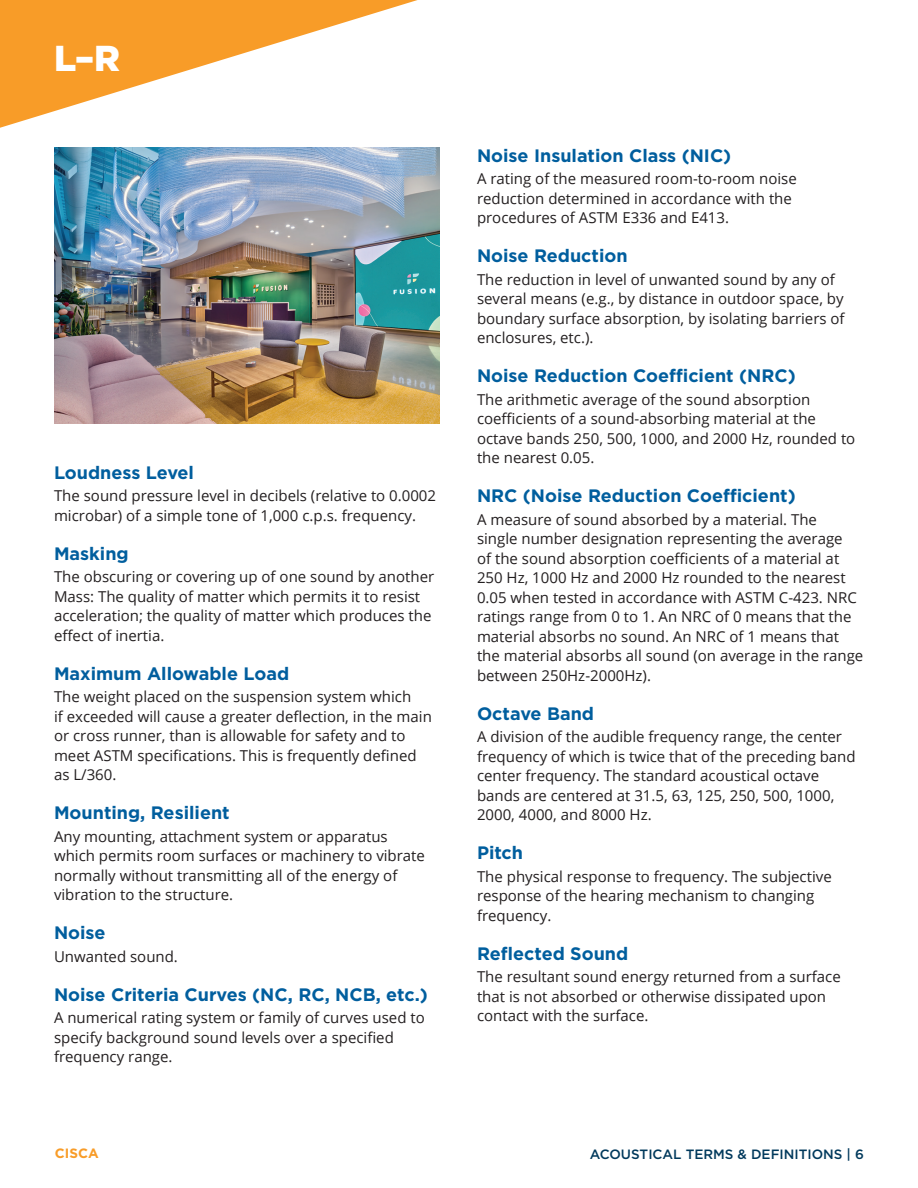
<style>
.page{position:relative;width:918px;height:1188px;background:#fff}
.page>*{position:absolute;margin:0;border:0;box-sizing:border-box;transform-origin:0 0}
.t1{font:900 36px "Gotham";color:#fff}
.t2{font:700 18px "Gotham";color:#005e9e}
.t3{font:15px/19.5px "Open Sans";color:#231f20}
.t4{font:500 13.5px "Gotham";color:#00395c}
.t5{font:700 13.5px "Gotham";color:#f89c28}
</style>
<div class="page">
<svg style="left:0;top:0;width:418px;height:128px"></svg>
<img style="left:54px;top:148px;width:385px;height:276px">
<h1 class="t1" style="left:54px;top:33px;width:68px">L–R</h1>
<p class="t2" style="left:54px;top:461px;width:142px">Loudness Level</p>
<p class="t3" style="left:54px;top:486px;width:384px">The sound pressure level in decibels (relative to 0.0002 microbar) of a simple tone of 1,000 c.p.s. frequency.</p>
<p class="t2" style="left:54px;top:542px;width:76px">Masking</p>
<p class="t3" style="left:54px;top:567px;width:382px">The obscuring or covering up of one sound by another Mass: The quality of matter which permits it to resist acceleration; the quality of matter which produces the effect of inertia.</p>
<p class="t2" style="left:54px;top:662px;width:237px">Maximum Allowable Load</p>
<p class="t3" style="left:54px;top:687px;width:379px">The weight placed on the suspension system which<br>if exceeded will cause a greater deflection, in the main or cross runner, than is allowable for safety and to meet ASTM specifications. This is frequently defined as L/360.</p>
<p class="t2" style="left:54px;top:801px;width:177px">Mounting, Resilient</p>
<p class="t3" style="left:54px;top:826px;width:373px">Any mounting, attachment system or apparatus which permits room surfaces or machinery to vibrate normally without transmitting all of the energy of vibration to the structure.</p>
<p class="t2" style="left:54px;top:921px;width:53px">Noise</p>
<p class="t3" style="left:54px;top:946px;width:123px">Unwanted sound.</p>
<p class="t2" style="left:54px;top:983px;width:375px">Noise Criteria Curves (NC, RC, NCB, etc.)</p>
<p class="t3" style="left:54px;top:1008px;width:372px">A numerical rating system or family of curves used to specify background sound levels over a specified frequency range.</p>
<p class="t2" style="left:477px;top:144px;width:256px">Noise Insulation Class (NIC)</p>
<p class="t3" style="left:477px;top:169px;width:321px">A rating of the measured room-to-room noise reduction determined in accordance with the procedures of ASTM E336 and E413.</p>
<p class="t2" style="left:477px;top:244px;width:152px">Noise Reduction</p>
<p class="t3" style="left:477px;top:269px;width:369px">The reduction in level of unwanted sound by any of several means (e.g., by distance in outdoor space, by boundary surface absorption, by isolating barriers of enclosures, etc.).</p>
<p class="t2" style="left:477px;top:364px;width:320px">Noise Reduction Coefficient (NRC)</p>
<p class="t3" style="left:477px;top:389px;width:380px">The arithmetic average of the sound absorption coefficients of a sound-absorbing material at the octave bands 250, 500, 1000, and 2000 Hz, rounded to the nearest 0.05.</p>
<p class="t2" style="left:477px;top:484px;width:320px">NRC (Noise Reduction Coefficient)</p>
<p class="t3" style="left:477px;top:509px;width:388px">A measure of sound absorbed by a material. The<br>single number designation representing the average<br>of the sound absorption coefficients of a material at 250 Hz, 1000 Hz and 2000 Hz rounded to the nearest 0.05 when tested in accordance with ASTM C-423. NRC ratings range from 0 to 1. An NRC of 0 means that the material absorbs no sound. An NRC of 1 means that the material absorbs all sound (on average in the range between 250Hz-2000Hz).</p>
<p class="t2" style="left:477px;top:702px;width:119px">Octave Band</p>
<p class="t3" style="left:477px;top:727px;width:380px">A division of the audible frequency range, the center frequency of which is twice that of the preceding band center frequency. The standard acoustical octave bands are centered at 31.5, 63, 125, 250, 500, 1000, 2000, 4000, and 8000 Hz.</p>
<p class="t2" style="left:477px;top:841px;width:48px">Pitch</p>
<p class="t3" style="left:477px;top:866px;width:356px">The physical response to frequency. The subjective response of the hearing mechanism to changing frequency.</p>
<p class="t2" style="left:477px;top:942px;width:153px">Reflected Sound</p>
<p class="t3" style="left:477px;top:967px;width:365px">The resultant sound energy returned from a surface that is not absorbed or otherwise dissipated upon contact with the surface.</p>
<p class="t5" style="left:55px;top:1144px;width:45px">CISCA</p>
<p class="t4" style="left:590px;top:1145px;width:276px">ACOUSTICAL TERMS &amp; DEFINITIONS | 6</p>
</div>
